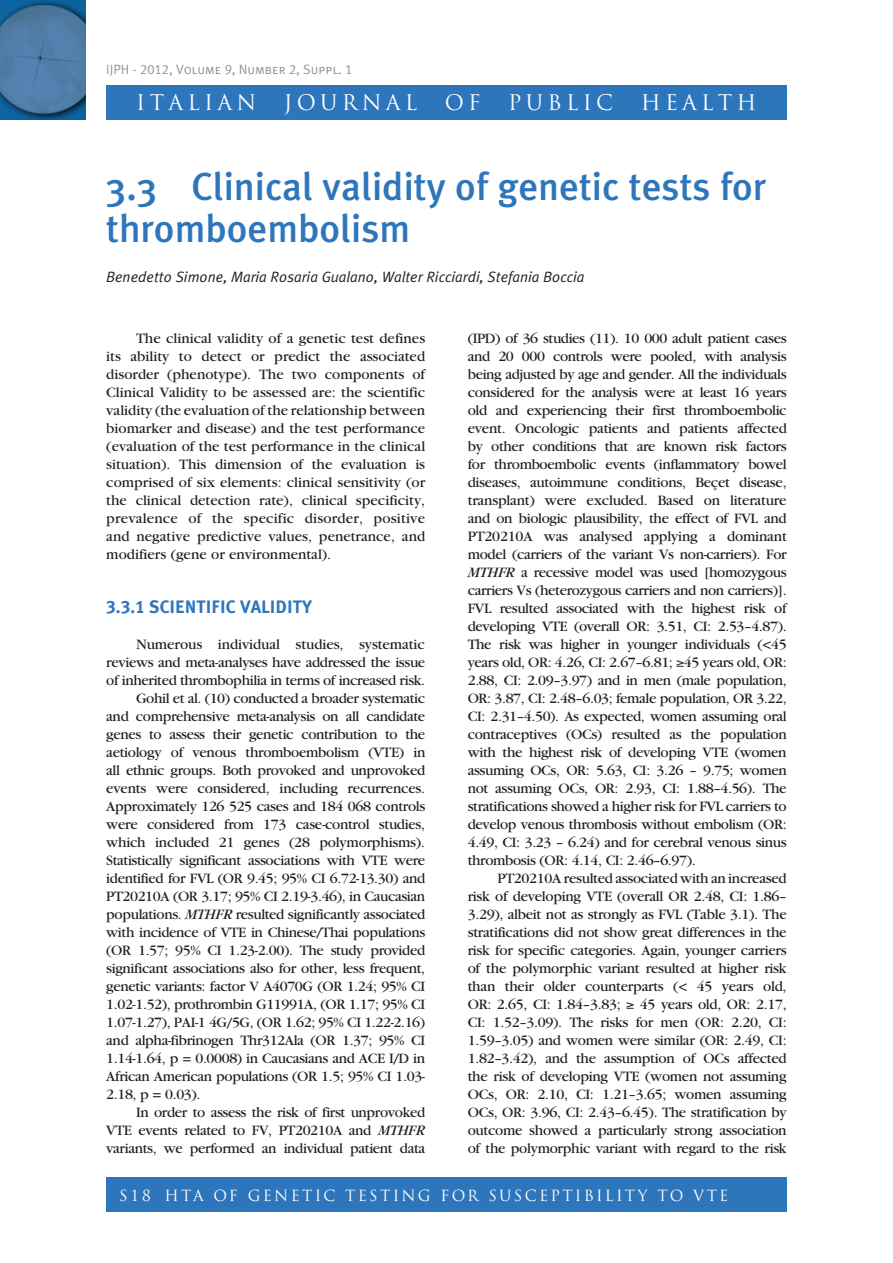
<style>
.page{position:relative;width:893px;height:1263px;background:#fff}
.page>*{position:absolute;margin:0;border:0;box-sizing:border-box;transform-origin:0 0}
.t1{font:500 39px/42px "Meta Plus";color:#2e76bc}
.t2{font:21px "Trajan Pro";letter-spacing:.2em;color:#fff}
.t3{font:18px "Meta Plus Bold Caps";color:#2e76bc}
.t4{font:15px/18px "Garamond";letter-spacing:-.025em;color:#231f20;text-align:justify}
.t5{font:italic 15px "Meta Plus Normal";color:#231f20}
.t6{font:15px "Trajan Pro";letter-spacing:.15em;color:#fff}
.t7{font:15px "Garamond";letter-spacing:-.005em;color:#231f20}
.t8{font:13.5px "Meta Plus Normal Caps";color:#939598}
.s1{font-style:italic}
</style>
<div class="page">
<div style="left:106px;top:85px;width:681px;height:34px;background:#2e76bc"></div>
<div style="left:106px;top:1178px;width:681px;height:34px;background:#2e76bc"></div>
<img style="left:0;top:0;width:85px;height:119px">
<p class="t8" style="left:106px;top:62px;width:248px">IJPH - 2012, Volume 9, Number 2, Suppl. 1</p>
<h2 class="t2" style="left:136px;top:89px;width:121px">ITALIAN</h2>
<h2 class="t2" style="left:284px;top:89px;width:135px">JOURNAL</h2>
<h2 class="t2" style="left:445px;top:89px;width:37px">OF</h2>
<h2 class="t2" style="left:508px;top:89px;width:106px">PUBLIC</h2>
<h2 class="t2" style="left:641px;top:89px;width:117px">HEALTH</h2>
<h1 class="t1" style="left:106px;top:165px;width:661px">3.3 Clinical validity of genetic tests for thromboembolism</h1>
<p class="t5" style="left:106px;top:268px;width:480px">Benedetto Simone, Maria Rosaria Gualano, Walter Ricciardi, Stefania Boccia</p>
<p class="t4" style="left:106px;top:329px;width:320px;text-indent:30px">The clinical validity of a genetic test defines its ability to detect or predict the associated disorder (phenotype). The two components of Clinical Validity to be assessed are: the scientific validity (the evaluation of the relationship between biomarker and disease) and the test performance (evaluation of the test performance in the clinical situation). This dimension of the evaluation is comprised of six elements: clinical sensitivity (or the clinical detection rate), clinical specificity, prevalence of the specific disorder, positive and negative predictive values, penetrance, and modifiers (gene or environmental).</p>
<p class="t3" style="left:106px;top:596px;width:63px">3.3.1 SCIENTI</p>
<p class="t3" style="left:212px;top:596px;width:67px">FIC VALIDIT</p>
<p class="t3" style="left:302px;top:596px;width:11px">Y</p>
<p class="t7" style="left:136px;top:636px;width:290px">Numerous individual studies, systematic</p>
<p class="t4" style="left:106px;top:653px;width:320px">reviews and meta-analyses have addressed the issue</p>
<p class="t4" style="left:106px;top:671px;width:320px">of inherited thrombophilia in terms of increased risk.</p>
<p class="t4" style="left:136px;top:689px;width:291px">Gohil et al. (10) conducted a broader systematic</p>
<p class="t4" style="left:106px;top:707px;width:320px">and comprehensive meta-analysis on all candidate</p>
<p class="t4" style="left:106px;top:725px;width:320px">genes to assess their genetic contribution to the</p>
<p class="t4" style="left:106px;top:743px;width:321px">aetiology of venous thromboembolism (VTE) in</p>
<p class="t4" style="left:106px;top:761px;width:320px">all ethnic groups. Both provoked and unprovoked</p>
<p class="t4" style="left:106px;top:779px;width:320px">events were considered, including recurrences.</p>
<p class="t4" style="left:106px;top:797px;width:320px">Approximately 126 525 cases and 184 068 controls</p>
<p class="t4" style="left:106px;top:815px;width:320px">were considered from 173 case-control studies,</p>
<p class="t4" style="left:106px;top:833px;width:320px">which included 21 genes (28 polymorphisms).</p>
<p class="t4" style="left:106px;top:851px;width:320px">Statistically significant associations with VTE were</p>
<p class="t4" style="left:106px;top:869px;width:320px">identified for FVL (OR 9.45; 95% CI 6.72-13.30) and</p>
<p class="t4" style="left:106px;top:887px;width:320px">PT20210A (OR 3.17; 95% CI 2.19-3.46), in Caucasian</p>
<p class="t4" style="left:106px;top:905px;width:320px">populations. <span class="s1">MTHFR</span> resulted significantly associated</p>
<p class="t4" style="left:106px;top:923px;width:320px">with incidence of VTE in Chinese/Thai populations</p>
<p class="t4" style="left:106px;top:941px;width:320px">(OR 1.57; 95% CI 1.23-2.00). The study provided</p>
<p class="t4" style="left:106px;top:959px;width:320px">significant associations also for other, less frequent,</p>
<p class="t4" style="left:106px;top:977px;width:320px">genetic variants: factor V A4070G (OR 1.24; 95% CI</p>
<p class="t4" style="left:106px;top:995px;width:320px">1.02-1.52), prothrombin G11991A, (OR 1.17; 95% CI</p>
<p class="t4" style="left:106px;top:1013px;width:320px">1.07-1.27), PAI-1 4G/5G, (OR 1.62; 95% CI 1.22-2.16)</p>
<p class="t4" style="left:106px;top:1031px;width:320px">and alpha-fibrinogen Thr312Ala (OR 1.37; 95% CI</p>
<p class="t4" style="left:106px;top:1049px;width:320px">1.14-1.64, p = 0.0008) in Caucasians and ACE I/D in</p>
<p class="t4" style="left:106px;top:1067px;width:320px">African American populations (OR 1.5; 95% CI 1.03-</p>
<p class="t4" style="left:106px;top:1085px;width:96px">2.18, p = 0.03).</p>
<p class="t4" style="left:136px;top:1103px;width:291px">In order to assess the risk of first unprovoked</p>
<p class="t4" style="left:106px;top:1121px;width:320px">VTE events related to FV, PT20210A and <span class="s1">MTHFR</span></p>
<p class="t4" style="left:106px;top:1139px;width:320px">variants, we performed an individual patient data</p>
<p class="t4" style="left:468px;top:329px;width:321px">(IPD) of 36 studies (11). 10 000 adult patient cases and 20 000 controls were pooled, with analysis being adjusted by age and gender. All the individuals considered for the analysis were at least 16 years old and experiencing their first thromboembolic event. Oncologic patients and patients affected by other conditions that are known risk factors for thromboembolic events (inflammatory bowel diseases, autoimmune conditions, Beçet disease, transplant) were excluded. Based on literature and on biologic plausibility, the effect of FVL and PT20210A was analysed applying a dominant model (carriers of the variant Vs non-carriers). For <span class="s1">MTHFR</span> a recessive model was used [homozygous carriers Vs (heterozygous carriers and non carriers)].<br>FVL resulted associated with the highest risk of developing VTE (overall OR: 3.51, CI: 2.53–4.87).<br>The risk was higher in younger individuals (&lt;45 years old, OR: 4.26, CI: 2.67–6.81; ≥45 years old, OR:<br>2.88, CI: 2.09–3.97) and in men (male population, OR: 3.87, CI: 2.48–6.03; female population, OR 3.22, CI: 2.31–4.50). As expected, women assuming oral contraceptives (OCs) resulted as the population with the highest risk of developing VTE (women assuming OCs, OR: 5.63, CI: 3.26 – 9.75; women not assuming OCs, OR: 2.93, CI: 1.88–4.56). The stratifications showed a higher risk for FVL carriers to develop venous thrombosis without embolism (OR:<br>4.49, CI: 3.23 – 6.24) and for cerebral venous sinus thrombosis (OR: 4.14, CI: 2.46–6.97).</p>
<p class="t4" style="left:468px;top:869px;width:320px;text-indent:30px">PT20210A resulted associated with an increased risk of developing VTE (overall OR 2.48, CI: 1.86– 3.29), albeit not as strongly as FVL (Table 3.1). The stratifications did not show great differences in the risk for specific categories. Again, younger carriers of the polymorphic variant resulted at higher risk than their older counterparts (&lt; 45 years old, OR: 2.65, CI: 1.84–3.83; ≥ 45 years old, OR: 2.17, CI: 1.52–3.09). The risks for men (OR: 2.20, CI:<br>1.59–3.05) and women were similar (OR: 2.49, CI:<br>1.82–3.42), and the assumption of OCs affected the risk of developing VTE (women not assuming OCs, OR: 2.10, CI: 1.21–3.65; women assuming OCs, OR: 3.96, CI: 2.43–6.45). The stratification by outcome showed a particularly strong association of the polymorphic variant with regard to the risk</p>
<p class="t6" style="left:119px;top:1185px;width:33px">S18</p>
<p class="t6" style="left:164px;top:1185px;width:565px">HTA OF GENETIC TESTING FOR SUSCEPTIBILITY TO VTE</p>
</div>
